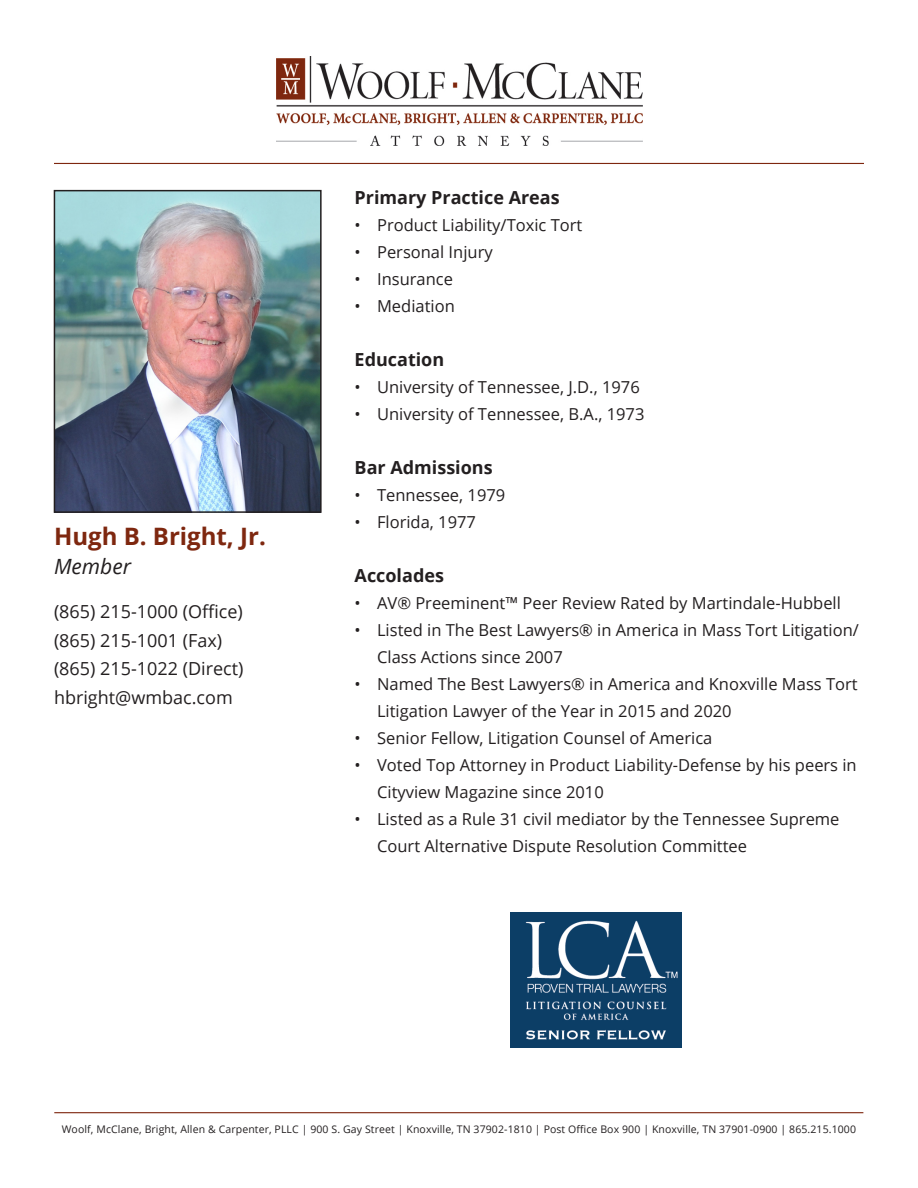
<style>
.page{position:relative;width:918px;height:1188px;background:#fff}
.page>*{position:absolute;margin:0;border:0;box-sizing:border-box;transform-origin:0 0}
.Name{font:700 24px "Open Sans";color:#7e270f}
.member{font:italic 21px "Open Sans";color:#231f20}
.phone{font:18px "Open Sans";color:#231f20}
.heads{font:700 18px "Open Sans";color:#231f20}
.t1{font:16.5px/27px "Open Sans";color:#231f20}
.t2{font:10.5px "Open Sans";letter-spacing:.01em;color:#231f20}
</style>
<div class="page">
<img style="left:276px;top:57px;width:366px;height:88px">
<hr style="left:54px;top:163px;width:810px;height:1px;background:#7e270f">
<hr style="left:54px;top:1112px;width:809px;height:1px;background:#7e270f">
<img style="left:57px;top:193px;width:262px;height:317px">
<div style="left:54px;top:190px;width:268px;height:323px;border:2px solid #231f20"></div>
<img style="left:511px;top:912px;width:170px;height:136px">
<p class="Name" style="left:54px;top:519px;width:213px">Hugh B. Bright, Jr.</p>
<p class="member" style="left:54px;top:552px;width:79px">Member</p>
<p class="phone" style="left:54px;top:599px;width:190px">(865) 215-1000 (Office)</p>
<p class="phone" style="left:54px;top:628px;width:170px">(865) 215-1001 (Fax)</p>
<p class="phone" style="left:54px;top:656px;width:191px">(865) 215-1022 (Direct)</p>
<p class="phone" style="left:54px;top:685px;width:180px">hbright@wmbac.com</p>
<p class="heads" style="left:355px;top:184px;width:207px">Primary Practice Areas</p>
<p class="t1" style="left:355px;top:211px;width:229px">• Product Liability/Toxic Tort</p>
<p class="t1" style="left:355px;top:238px;width:140px">• Personal Injury</p>
<p class="t1" style="left:355px;top:265px;width:100px">• Insurance</p>
<p class="t1" style="left:355px;top:292px;width:102px">• Mediation</p>
<p class="heads" style="left:355px;top:346px;width:91px">Education</p>
<p class="t1" style="left:355px;top:373px;width:287px">• University of Tennessee, J.D., 1976</p>
<p class="t1" style="left:355px;top:400px;width:291px">• University of Tennessee, B.A., 1973</p>
<p class="heads" style="left:355px;top:454px;width:140px">Bar Admissions</p>
<p class="t1" style="left:355px;top:481px;width:152px">• Tennessee, 1979</p>
<p class="t1" style="left:355px;top:508px;width:123px">• Florida, 1977</p>
<p class="heads" style="left:355px;top:562px;width:91px">Accolades</p>
<p class="t1" style="left:355px;top:589px;width:488px">• AV® Preeminent™ Peer Review Rated by Martindale-Hubbell</p>
<p class="t1" style="left:377px;top:616px;width:483px;text-indent:-22px">• Listed in The Best Lawyers® in America in Mass Tort Litigation/<br>Class Actions since 2007</p>
<p class="t1" style="left:377px;top:670px;width:482px;text-indent:-22px">• Named The Best Lawyers® in America and Knoxville Mass Tort<br>Litigation Lawyer of the Year in 2015 and 2020</p>
<p class="t1" style="left:355px;top:724px;width:359px">• Senior Fellow, Litigation Counsel of America</p>
<p class="t1" style="left:377px;top:751px;width:481px;text-indent:-22px">• Voted Top Attorney in Product Liability-Defense by his peers in<br>Cityview Magazine since 2010</p>
<p class="t1" style="left:377px;top:805px;width:464px;text-indent:-22px">• Listed as a Rule 31 civil mediator by the Tennessee Supreme<br>Court Alternative Dispute Resolution Committee</p>
<p class="t2" style="left:62px;top:1122px;width:796px">Woolf, McClane, Bright, Allen &amp; Carpenter, PLLC | 900 S. Gay Street | Knoxville, TN 37902-1810 | Post Office Box 900 | Knoxville, TN 37901-0900 | 865.215.1000</p>
</div>
